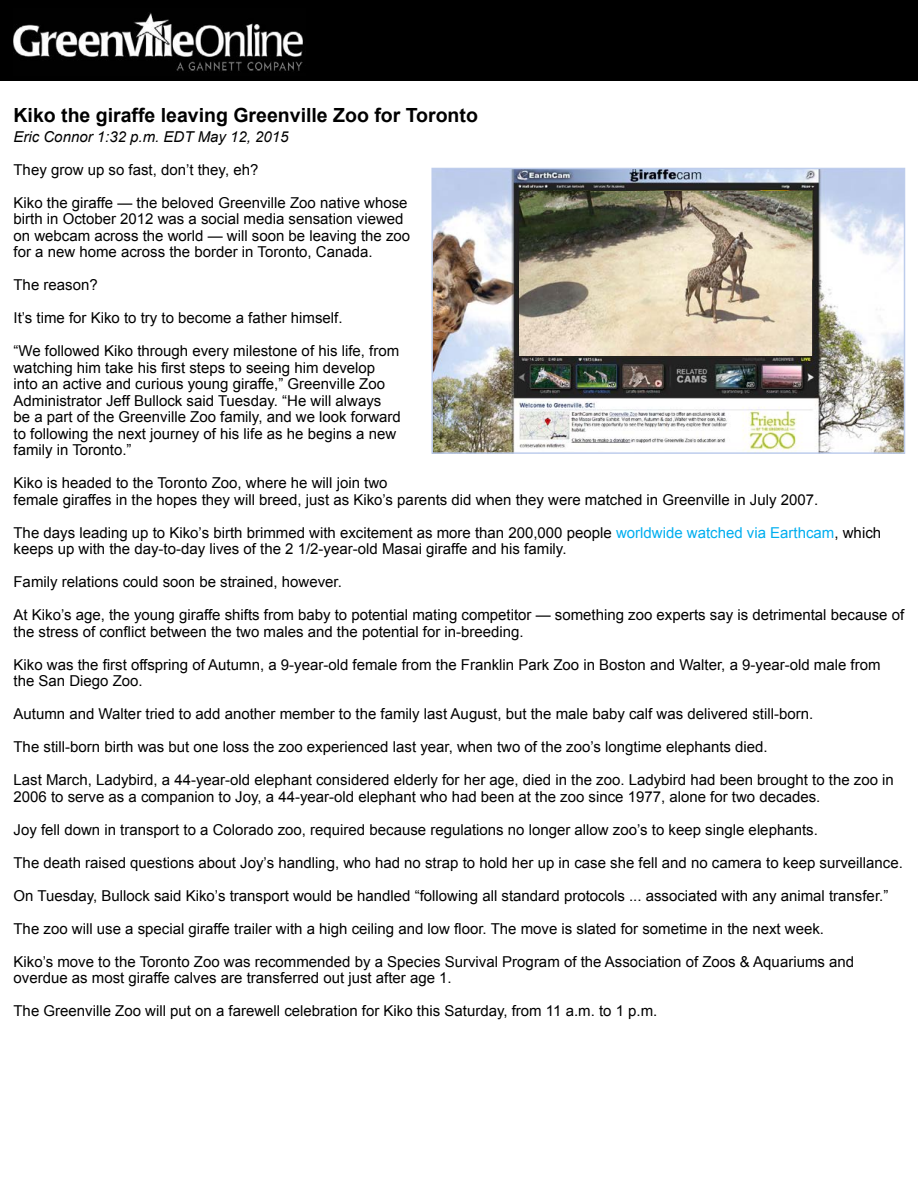
<style>
.page{position:relative;width:918px;height:1188px;background:#fff}
.page>*{position:absolute;margin:0;border:0;box-sizing:border-box;transform-origin:0 0}
.t1{font:700 19.5px "Arial";color:#000}
.t2{font:15px/16.5px "Arial";color:#000}
.t3{font:italic 15px "Arial";color:#000}
.s1{color:#00aeef}
</style>
<div class="page">
<img style="left:434px;top:171px;width:468px;height:280px">
<div style="left:431px;top:168px;width:474px;height:286px;border:2px solid #becdec"></div>
<img style="left:520px;top:191px;width:292px;height:164px">
<div style="left:0;top:0;width:918px;height:81px;background:#000"></div>
<img style="left:14px;top:12px;width:289px;height:59px">
<h1 class="t1" style="left:14px;top:102px;width:466px">Kiko the giraffe leaving Greenville Zoo for Toronto</h1>
<p class="t3" style="left:14px;top:127px;width:277px">Eric Connor 1:32 p.m. EDT May 12, 2015</p>
<p class="t2" style="left:14px;top:161px;width:246px">They grow up so fast, don’t they, eh?</p>
<p class="t2" style="left:14px;top:194px;width:398px">Kiko the giraffe — the beloved Greenville Zoo native whose birth in October 2012 was a social media sensation viewed on webcam across the world — will soon be leaving the zoo for a new home across the border in Toronto, Canada.</p>
<p class="t2" style="left:14px;top:277px;width:86px">The reason?</p>
<p class="t2" style="left:14px;top:310px;width:331px">It’s time for Kiko to try to become a father himself.</p>
<p class="t2" style="left:14px;top:343px;width:389px">“We followed Kiko through every milestone of his life, from watching him take his first steps to seeing him develop into an active and curious young giraffe,” Greenville Zoo Administrator Jeff Bullock said Tuesday. “He will always be a part of the Greenville Zoo family, and we look forward to following the next journey of his life as he begins a new family in Toronto.”</p>
<p class="t2" style="left:14px;top:475px;width:806px">Kiko is headed to the Toronto Zoo, where he will join two<br>female giraffes in the hopes they will breed, just as Kiko’s parents did when they were matched in Greenville in July 2007.</p>
<p class="t2" style="left:14px;top:524px;width:869px">The days leading up to Kiko’s birth brimmed with excitement as more than 200,000 people <span class="s1">worldwide watched via Earthcam</span>, which keeps up with the day-to-day lives of the 2 1/2-year-old Masai giraffe and his family.</p>
<p class="t2" style="left:14px;top:574px;width:330px">Family relations could soon be strained, however.</p>
<p class="t2" style="left:14px;top:607px;width:892px">At Kiko’s age, the young giraffe shifts from baby to potential mating competitor — something zoo experts say is detrimental because of the stress of conflict between the two males and the potential for in-breeding.</p>
<p class="t2" style="left:14px;top:656px;width:869px">Kiko was the first offspring of Autumn, a 9-year-old female from the Franklin Park Zoo in Boston and Walter, a 9-year-old male from the San Diego Zoo.</p>
<p class="t2" style="left:14px;top:706px;width:801px">Autumn and Walter tried to add another member to the family last August, but the male baby calf was delivered still-born.</p>
<p class="t2" style="left:14px;top:739px;width:756px">The still-born birth was but one loss the zoo experienced last year, when two of the zoo’s longtime elephants died.</p>
<p class="t2" style="left:14px;top:772px;width:882px">Last March, Ladybird, a 44-year-old elephant considered elderly for her age, died in the zoo. Ladybird had been brought to the zoo in<br>2006 to serve as a companion to Joy, a 44-year-old elephant who had been at the zoo since 1977, alone for two decades.</p>
<p class="t2" style="left:14px;top:821px;width:806px">Joy fell down in transport to a Colorado zoo, required because regulations no longer allow zoo’s to keep single elephants.</p>
<p class="t2" style="left:14px;top:854px;width:891px">The death raised questions about Joy’s handling, who had no strap to hold her up in case she fell and no camera to keep surveillance.</p>
<p class="t2" style="left:14px;top:887px;width:876px">On Tuesday, Bullock said Kiko’s transport would be handled “following all standard protocols ... associated with any animal transfer.”</p>
<p class="t2" style="left:14px;top:920px;width:812px">The zoo will use a special giraffe trailer with a high ceiling and low floor. The move is slated for sometime in the next week.</p>
<p class="t2" style="left:14px;top:953px;width:842px">Kiko’s move to the Toronto Zoo was recommended by a Species Survival Program of the Association of Zoos &amp; Aquariums and overdue as most giraffe calves are transferred out just after age 1.</p>
<p class="t2" style="left:14px;top:1003px;width:645px">The Greenville Zoo will put on a farewell celebration for Kiko this Saturday, from 11 a.m. to 1 p.m.</p>
</div>
